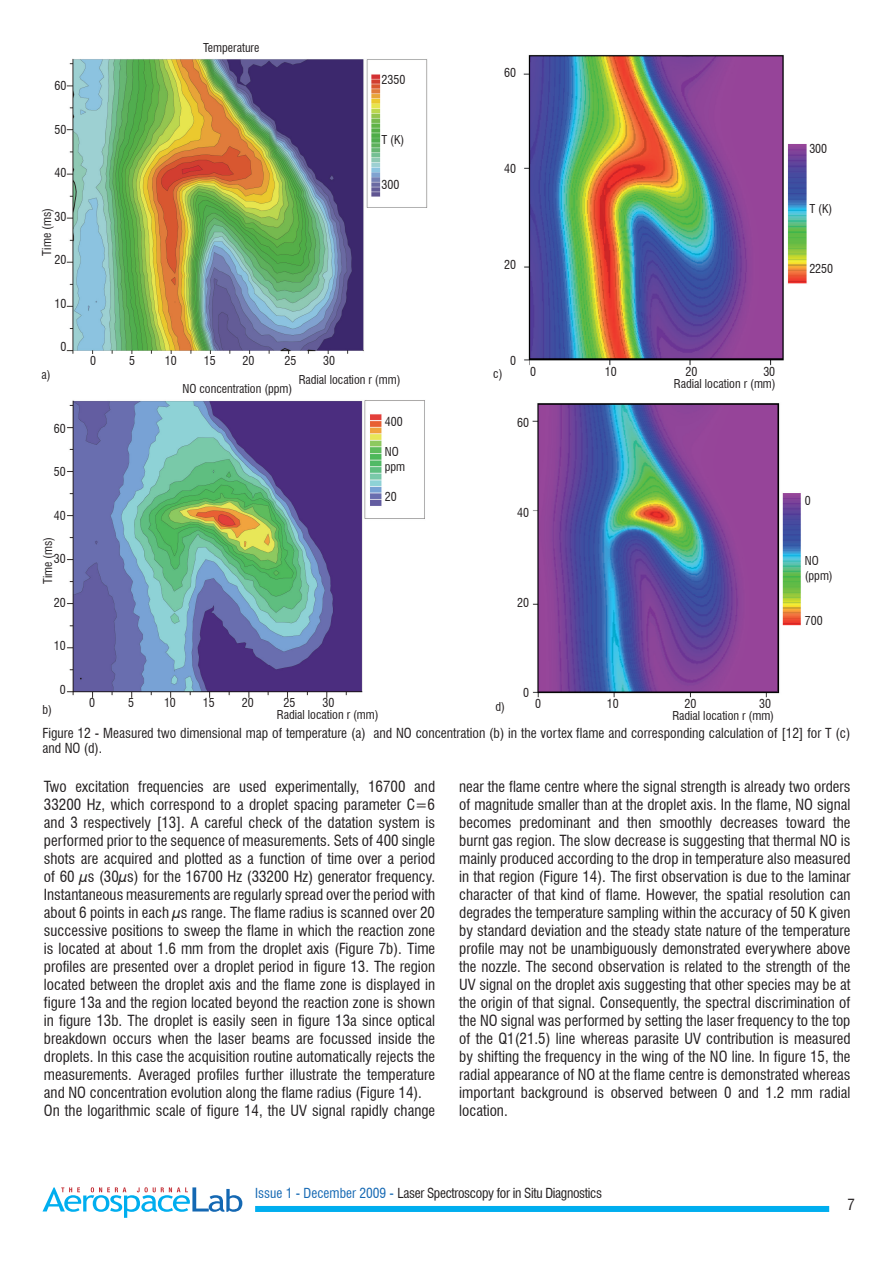
<style>
.page{position:relative;width:893px;height:1263px;background:#fff}
.page>*{position:absolute;margin:0;border:0;box-sizing:border-box;transform-origin:0 0}
.t1{font:condensed 15px/18px "Swiss 721 BT";color:#231f20}
.t2{font:condensed 13.5px/15px "Swiss 721 BT";color:#231f20}
.t3{font:condensed 13.5px "Swiss 721 BT";letter-spacing:-.025em;color:#231f20}
.t4{font:condensed 12px/15px "Swiss 721 BT";color:#231f20}
.s1{color:#1468b3}
</style>
<div class="page">
<div style="left:255px;top:1206px;width:574px;height:6px;background:#00aeef"></div>
<svg style="left:43px;top:1187px;width:199px;height:31px"></svg>
<img style="left:67px;top:59px;width:361px;height:294px">
<img style="left:67px;top:400px;width:358px;height:298px">
<img style="left:523px;top:54px;width:284px;height:312px">
<img style="left:532px;top:403px;width:269px;height:295px">
<p class="t4" style="left:54px;top:79px;width:13px">60</p>
<p class="t4" style="left:54px;top:122px;width:13px">50</p>
<p class="t4" style="left:54px;top:166px;width:13px">40</p>
<p class="t4" style="left:54px;top:209px;width:13px">30</p>
<p class="t4" style="left:54px;top:253px;width:13px">20</p>
<p class="t4" style="left:54px;top:296px;width:13px">10</p>
<p class="t4" style="left:60px;top:340px;width:7px">0</p>
<p class="t4" style="left:39px;top:256px;width:49px;rotate:-90deg">Time (ms)</p>
<p class="t4" style="left:203px;top:40px;width:58px">Temperature</p>
<p class="t4" style="left:90px;top:353px;width:7px">0</p>
<p class="t4" style="left:129px;top:353px;width:7px">5</p>
<p class="t4" style="left:165px;top:353px;width:13px">10</p>
<p class="t4" style="left:204px;top:353px;width:13px">15</p>
<p class="t4" style="left:243px;top:353px;width:13px">20</p>
<p class="t4" style="left:284px;top:353px;width:13px">25</p>
<p class="t4" style="left:323px;top:353px;width:13px">30</p>
<p class="t4" style="left:381px;top:72px;width:25px">2350</p>
<p class="t4" style="left:381px;top:132px;width:24px">T (K)</p>
<p class="t4" style="left:381px;top:177px;width:19px">300</p>
<p class="t4" style="left:504px;top:65px;width:13px">60</p>
<p class="t4" style="left:504px;top:161px;width:13px">40</p>
<p class="t4" style="left:504px;top:257px;width:13px">20</p>
<p class="t4" style="left:510px;top:353px;width:7px">0</p>
<p class="t4" style="left:41px;top:367px;width:11px">a)</p>
<p class="t4" style="left:493px;top:366px;width:11px">c)</p>
<p class="t4" style="left:299px;top:372px;width:103px">Radial location r (mm)</p>
<p class="t4" style="left:182px;top:382px;width:111px">NO concentration (ppm)</p>
<p class="t4" style="left:530px;top:364px;width:7px">0</p>
<p class="t4" style="left:605px;top:364px;width:13px">10</p>
<p class="t4" style="left:686px;top:364px;width:13px">20</p>
<p class="t4" style="left:763px;top:364px;width:13px">30</p>
<p class="t4" style="left:674px;top:376px;width:103px">Radial location r (mm)</p>
<p class="t4" style="left:54px;top:421px;width:13px">60</p>
<p class="t4" style="left:54px;top:464px;width:13px">50</p>
<p class="t4" style="left:54px;top:508px;width:13px">40</p>
<p class="t4" style="left:54px;top:551px;width:13px">30</p>
<p class="t4" style="left:54px;top:595px;width:13px">20</p>
<p class="t4" style="left:54px;top:638px;width:13px">10</p>
<p class="t4" style="left:60px;top:682px;width:7px">0</p>
<p class="t4" style="left:40px;top:584px;width:49px;rotate:-90deg">Time (ms)</p>
<p class="t4" style="left:385px;top:414px;width:19px">400</p>
<p class="t4" style="left:385px;top:444px;width:22px">NO ppm</p>
<p class="t4" style="left:385px;top:489px;width:13px">20</p>
<p class="t4" style="left:89px;top:695px;width:7px">0</p>
<p class="t4" style="left:128px;top:695px;width:7px">5</p>
<p class="t4" style="left:164px;top:695px;width:13px">10</p>
<p class="t4" style="left:203px;top:695px;width:13px">15</p>
<p class="t4" style="left:242px;top:695px;width:13px">20</p>
<p class="t4" style="left:284px;top:695px;width:13px">25</p>
<p class="t4" style="left:277px;top:697px;width:103px;line-height:11.2px;text-align:center">30<br>Radial location r (mm)</p>
<p class="t4" style="left:43px;top:702px;width:11px">b)</p>
<p class="t4" style="left:495px;top:699px;width:11px">d)</p>
<p class="t4" style="left:517px;top:415px;width:13px">60</p>
<p class="t4" style="left:517px;top:505px;width:13px">40</p>
<p class="t4" style="left:517px;top:595px;width:13px">20</p>
<p class="t4" style="left:523px;top:685px;width:7px">0</p>
<p class="t4" style="left:535px;top:696px;width:7px">0</p>
<p class="t4" style="left:607px;top:696px;width:13px">10</p>
<p class="t4" style="left:684px;top:696px;width:13px">20</p>
<p class="t4" style="left:759px;top:696px;width:13px">30</p>
<p class="t4" style="left:672px;top:708px;width:103px">Radial location r (mm)</p>
<p class="t4" style="left:809px;top:141px;width:19px">300</p>
<p class="t4" style="left:809px;top:201px;width:24px">T (K)</p>
<p class="t4" style="left:809px;top:261px;width:25px">2250</p>
<p class="t4" style="left:805px;top:493px;width:7px">0</p>
<p class="t4" style="left:805px;top:553px;width:30px">NO (ppm)</p>
<p class="t4" style="left:805px;top:613px;width:19px">700</p>
<p class="t2" style="left:43px;top:726px;width:809px">Figure 12 - Measured two dimensional map of temperature (a) and NO concentration (b) in the vortex flame and corresponding calculation of [12] for T (c) and NO (d).</p>
<p class="t1" style="left:44px;top:778px;width:393px">Two excitation frequencies are used experimentally, 16700 and 33200 Hz, which correspond to a droplet spacing parameter C=6 and 3 respectively [13]. A careful check of the datation system is performed prior to the sequence of measurements. Sets of 400 single shots are acquired and plotted as a function of time over a period of 60 µs (30µs) for the 16700 Hz (33200 Hz) generator frequency.<br>Instantaneous measurements are regularly spread over the period with about 6 points in each µs range. The flame radius is scanned over 20 successive positions to sweep the flame in which the reaction zone is located at about 1.6 mm from the droplet axis (Figure 7b). Time profiles are presented over a droplet period in figure 13. The region located between the droplet axis and the flame zone is displayed in figure 13a and the region located beyond the reaction zone is shown in figure 13b. The droplet is easily seen in figure 13a since optical breakdown occurs when the laser beams are focussed inside the droplets. In this case the acquisition routine automatically rejects the measurements. Averaged profiles further illustrate the temperature and NO concentration evolution along the flame radius (Figure 14).<br>On the logarithmic scale of figure 14, the UV signal rapidly change</p>
<p class="t1" style="left:459px;top:777px;width:393px;text-align:justify">near the flame centre where the signal strength is already two orders of magnitude smaller than at the droplet axis. In the flame, NO signal becomes predominant and then smoothly decreases toward the burnt gas region. The slow decrease is suggesting that thermal NO is mainly produced according to the drop in temperature also measured in that region (Figure 14). The first observation is due to the laminar character of that kind of flame. However, the spatial resolution can degrades the temperature sampling within the accuracy of 50 K given by standard deviation and the steady state nature of the temperature profile may not be unambiguously demonstrated everywhere above the nozzle. The second observation is related to the strength of the UV signal on the droplet axis suggesting that other species may be at the origin of that signal. Consequently, the spectral discrimination of the NO signal was performed by setting the laser frequency to the top of the Q1(21.5) line whereas parasite UV contribution is measured by shifting the frequency in the wing of the NO line. In figure 15, the radial appearance of NO at the flame centre is demonstrated whereas important background is observed between 0 and 1.2 mm radial location.</p>
<p class="t3" style="left:255px;top:1185px;width:348px"><span class="s1">Issue 1 - December 2009 -</span> Laser Spectroscopy for in Situ Diagnostics</p>
<p class="t1" style="left:848px;top:1195px;width:9px">7</p>
</div>
